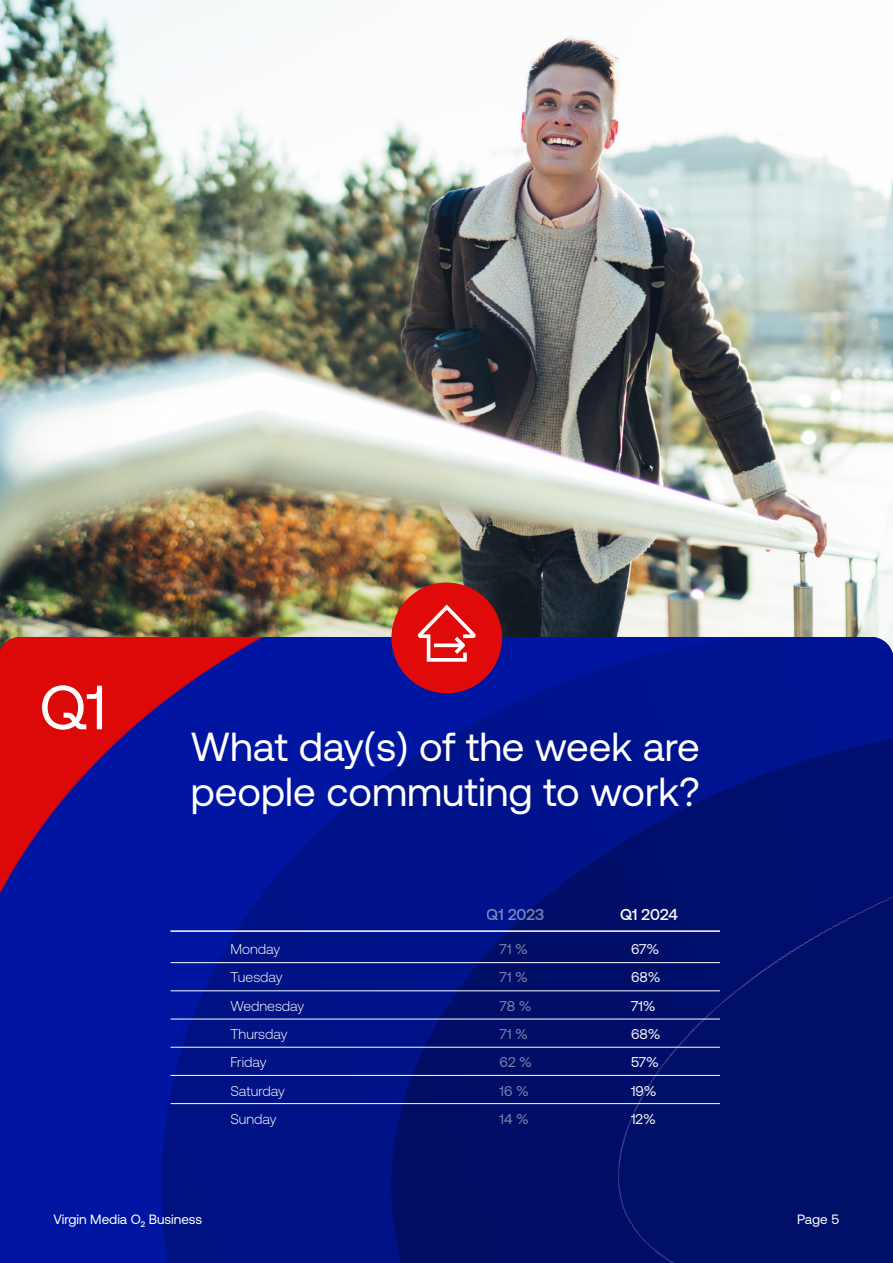
<style>
.page{position:relative;width:893px;height:1263px;background:#fff}
.page>*{position:absolute;margin:0;border:0;box-sizing:border-box;transform-origin:0 0}
.t1{font:62.25px "Aeonik Pro";color:#fff}
.t2{font:40.5px/45px "Aeonik Pro";color:#fff}
.t3{font:500 15.75px "Aeonik Pro";color:#f7f7f7}
.t4{font:300 14.1px "Aeonik Pro";color:#fff}
.t5{font:14.1px/28.3px "Aeonik Pro";color:#f7f7f7}
.t6{font:13.5px "Aeonik Pro";color:#fff}
</style>
<div class="page">
<img style="left:0;top:1px;width:893px;height:636px">
<img style="left:0;top:637px;width:893px;height:626px">
<hr style="left:170px;top:962px;width:550px;height:1px;background:#fff">
<hr style="left:170px;top:930px;width:550px;height:2px;background:#fff">
<hr style="left:170px;top:990px;width:550px;height:1px;background:#fff">
<hr style="left:170px;top:1019px;width:550px;height:1px;background:#fff">
<hr style="left:170px;top:1047px;width:550px;height:1px;background:#fff">
<hr style="left:170px;top:1075px;width:550px;height:1px;background:#fff">
<hr style="left:170px;top:1103px;width:550px;height:1px;background:#fff">
<div style="left:391px;top:583px;width:111px;height:110px;background:#e10a0a;border-radius:50%"></div>
<svg style="left:418px;top:604px;width:58px;height:58px"></svg>
<p class="t1" style="left:39px;top:673px;width:68px">Q1</p>
<p class="t2" style="left:191px;top:725px;width:511px">What day(s) of the week are people commuting to work?</p>
<p class="t4" style="left:230px;top:941px;width:51px">Monday</p>
<p class="t4" style="left:230px;top:969px;width:54px">Tuesday</p>
<p class="t4" style="left:230px;top:998px;width:75px">Wednesday</p>
<p class="t4" style="left:230px;top:1026px;width:59px">Thursday</p>
<p class="t4" style="left:230px;top:1054px;width:38px">Friday</p>
<p class="t4" style="left:230px;top:1083px;width:56px">Saturday</p>
<p class="t4" style="left:230px;top:1111px;width:48px">Sunday</p>
<p class="t3" style="left:487px;top:906px;width:59px">Q1 2023</p>
<p class="t3" style="left:620px;top:906px;width:59px">Q1 2024</p>
<p class="t5" style="left:500px;top:935px;width:34px">71 %<br>71 %<br>78 %<br>71 %<br>62 %<br>16 %<br>14 %</p>
<p class="t5" style="left:631px;top:935px;width:30px">67%</p>
<p class="t5" style="left:631px;top:963px;width:31px">68%</p>
<p class="t5" style="left:631px;top:991px;width:26px">71%</p>
<p class="t5" style="left:631px;top:1020px;width:31px">68%</p>
<p class="t5" style="left:631px;top:1048px;width:29px">57%</p>
<p class="t5" style="left:631px;top:1076px;width:27px">19%</p>
<p class="t5" style="left:631px;top:1105px;width:26px">12%</p>
<p class="t6" style="left:53px;top:1212px;width:150px">Virgin Media O<sub>2</sub> Business</p>
<p class="t6" style="left:797px;top:1212px;width:43px">Page 5</p>
</div>
